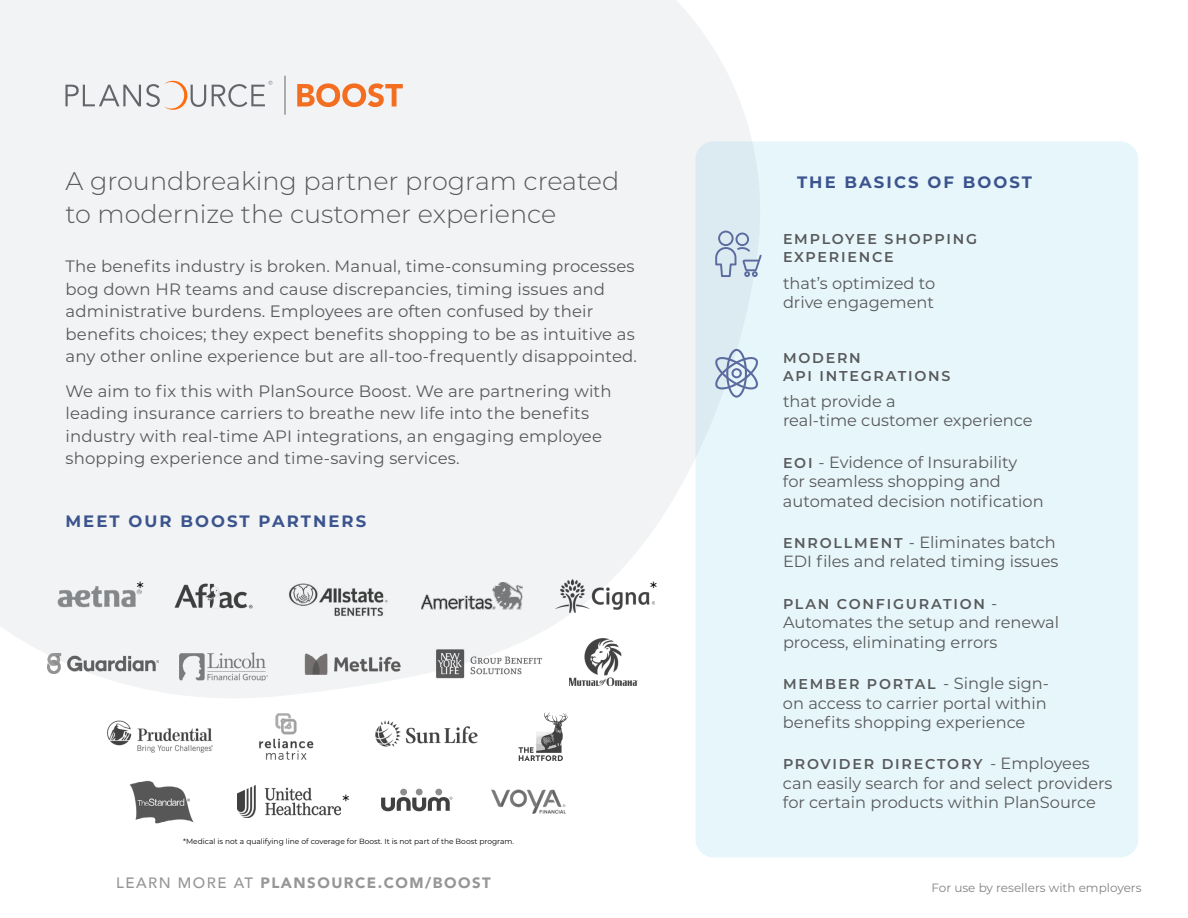
<style>
.page{position:relative;width:1188px;height:918px;background:#fff}
.page>*{position:absolute;margin:0;border:0;box-sizing:border-box;transform-origin:0 0}
.t1{font:300 25.5px/33px "Montserrat";color:#58595b}
.t2{font:18px "Montserrat";color:#000}
.t3{font:16.5px/22.5px "Montserrat";letter-spacing:.01em;color:#58595b}
.t4{font:700 16.5px "Montserrat";letter-spacing:.125em;color:#3c548e}
.t5{font:16.2px/19.5px "Montserrat";color:#58595b}
.t6{font:900 15px "Avenir";letter-spacing:.1em;color:#969698}
.t7{font:600 14.25px/18px "Montserrat";letter-spacing:.125em;color:#58595b}
.t8{font:12px "Montserrat";color:#828386}
.t9{font:7.5px "Montserrat";color:#000}
.s1{font-weight:500}
.s2{font-weight:600;font-size:14.25px}
.s3{font-weight:400;font-size:16.2px}
</style>
<div class="page">
<div style="left:0;top:0;width:752px;height:702px;background:#f1f3f4"></div>
<div style="left:696px;top:141px;width:442px;height:716px;background:#e7f6fb;border-radius:18px"></div>
<svg style="left:297px;top:83px;width:106px;height:24px"></svg>
<hr style="left:285px;top:76px;width:1px;height:39px;background:#63656b">
<svg style="left:65px;top:81px;width:141px;height:29px"></svg>
<svg style="left:212px;top:81px;width:60px;height:26px"></svg>
<svg style="left:714px;top:349px;width:44px;height:49px"></svg>
<svg style="left:715px;top:231px;width:47px;height:46px"></svg>
<img style="left:422px;top:583px;width:100px;height:27px">
<img style="left:172px;top:580px;width:83px;height:29px">
<img style="left:58px;top:582px;width:83px;height:29px">
<svg style="left:519px;top:712px;width:49px;height:49px"></svg>
<img style="left:556px;top:580px;width:99px;height:32px">
<img style="left:286px;top:582px;width:104px;height:35px">
<img style="left:48px;top:653px;width:110px;height:21px">
<img style="left:179px;top:653px;width:88px;height:27px">
<img style="left:570px;top:639px;width:67px;height:46px">
<img style="left:303px;top:647px;width:100px;height:33px">
<img style="left:107px;top:720px;width:106px;height:33px">
<img style="left:375px;top:721px;width:103px;height:26px">
<img style="left:434px;top:644px;width:109px;height:40px">
<div style="left:400px;top:789px;width:7px;height:6px;background:#8c8d8d;border-radius:50%"></div>
<div style="left:416px;top:789px;width:7px;height:6px;background:#8c8d8d;border-radius:50%"></div>
<div style="left:435px;top:789px;width:7px;height:6px;background:#8c8d8d;border-radius:50%"></div>
<svg style="left:381px;top:797px;width:71px;height:14px"></svg>
<img style="left:129px;top:780px;width:65px;height:43px">
<img style="left:491px;top:789px;width:75px;height:25px">
<img style="left:238px;top:786px;width:103px;height:32px">
<img style="left:245px;top:699px;width:83px;height:61px">
<h1 class="t1" style="left:66px;top:163px;width:555px">A groundbreaking partner program created to modernize the customer experience</h1>
<p class="t3" style="left:66px;top:255px;width:573px">The benefits industry is broken. Manual, time-consuming processes bog down HR teams and cause discrepancies, timing issues and administrative burdens. Employees are often confused by their benefits choices; they expect benefits shopping to be as intuitive as any other online experience but are all-too-frequently disappointed.</p>
<p class="t3" style="left:66px;top:379px;width:548px">We aim to fix this with PlanSource Boost. We are partnering with leading insurance carriers to breathe new life into the benefits industry with real-time API integrations, an engaging employee shopping experience and time-saving services.</p>
<p class="t4" style="left:66px;top:509px;width:302px">MEET OUR BOOST PARTNERS</p>
<p class="t2" style="left:137px;top:576px;width:8px">*</p>
<p class="t2" style="left:650px;top:576px;width:8px">*</p>
<p class="t2" style="left:343px;top:789px;width:8px">*</p>
<p class="t9" style="left:183px;top:837px;width:332px">*Medical is not a qualifying line of coverage for Boost. It is not part of the Boost program.</p>
<p class="t6" style="left:116px;top:870px;width:376px"><span class="s1">LEARN MORE AT</span> PLANSOURCE.COM/BOOST</p>
<p class="t4" style="left:797px;top:171px;width:236px">THE BASICS OF BOOST</p>
<p class="t7" style="left:783px;top:230px;width:196px">EMPLOYEE SHOPPING<br>EXPERIENCE</p>
<p class="t5" style="left:783px;top:273px;width:154px">that’s optimized to drive engagement</p>
<p class="t7" style="left:783px;top:348px;width:169px">MODERN<br>API INTEGRATIONS</p>
<p class="t5" style="left:783px;top:391px;width:251px">that provide a<br>real-time customer experience</p>
<p class="t5" style="left:783px;top:452px;width:262px"><span class="s2">EOI</span> - Evidence of Insurability<br>for seamless shopping and automated decision notification</p>
<p class="t5" style="left:783px;top:532px;width:277px"><span class="s2">ENROLLMENT</span> - Eliminates batch<br>EDI files and related timing issues</p>
<p class="t7" style="left:783px;top:594px;width:216px">PLAN CONFIGURATION <span class="s3">-</span></p>
<p class="t5" style="left:783px;top:612px;width:278px">Automates the setup and renewal process, eliminating errors</p>
<p class="t7" style="left:783px;top:674px;width:268px">MEMBER PORTAL <span class="s3">- Single sign-</span></p>
<p class="t5" style="left:783px;top:693px;width:265px">on access to carrier portal within benefits shopping experience</p>
<p class="t7" style="left:783px;top:755px;width:308px">PROVIDER DIRECTORY <span class="s3">- Employees</span></p>
<p class="t5" style="left:783px;top:773px;width:331px">can easily search for and select providers for certain products within PlanSource</p>
<p class="t8" style="left:932px;top:880px;width:212px">For use by resellers with employers</p>
</div>
